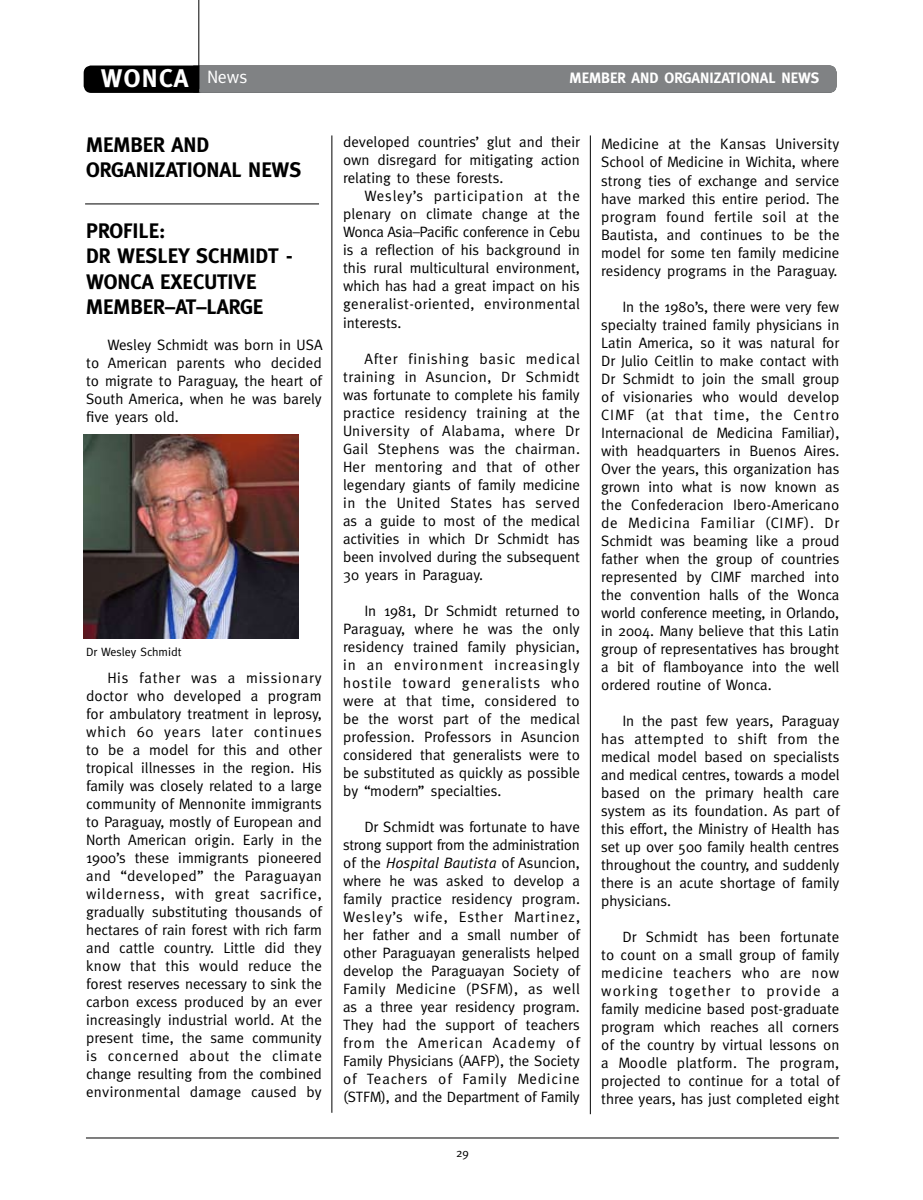
<style>
.page{position:relative;width:923px;height:1200px;background:#fff}
.page>*{position:absolute;margin:0;border:0;box-sizing:border-box;transform-origin:0 0}
.t1{font:700 25.5px "Meta";color:#fff}
.t2{font:700 21px/25.2px "Meta";color:#000}
.t3{font:15px/18px "Meta";color:#000;text-align:justify}
.t4{font:700 15px "Meta";color:#fff}
.t5{font:12px "Meta";color:#000}
.s1{font-style:italic}
</style>
<div class="page">
<hr style="left:331px;top:135px;width:1px;height:977px;background:#000">
<hr style="left:590px;top:135px;width:1px;height:978px;background:#000">
<div style="left:84px;top:66px;width:751px;height:26px;background:#000;border-radius:7px"></div>
<div style="left:84px;top:65px;width:752px;height:28px;border:2px solid #000;border-radius:7px"></div>
<div style="left:195px;top:65px;width:641px;height:28px;background:#808284;border-radius:7px"></div>
<div style="left:193px;top:66px;width:6px;height:26px;background:#000"></div>
<hr style="left:198px;top:0;width:1px;height:89px;background:#000">
<hr style="left:86px;top:1137px;width:753px;height:1px;background:#000">
<hr style="left:85px;top:203px;width:234px;height:1px;background:#000">
<img style="left:84px;top:434px;width:214px;height:204px">
<h1 class="t1" style="left:101px;top:64px;width:148px">WONCA <sup>News</sup></h1>
<p class="t4" style="left:569px;top:69px;width:12px">MEM</p>
<p class="t4" style="left:601px;top:69px;width:219px">BER AND ORGANIZATIONAL NEWS</p>
<h2 class="t2" style="left:86px;top:132px;width:216px;text-indent:44px">BER AND<br>ORGANIZATIONAL NEWS</h2>
<h2 class="t2" style="left:86px;top:132px;width:16px">MEM</h2>
<h2 class="t2" style="left:86px;top:218px;width:208px">PROFI LE:<br>DR WESLEY SCHMIDT -<br>WONCA EXECUTIVE<br>MEMBER–AT–LARG E</h2>
<p class="t3" style="left:86px;top:335px;width:238px;text-indent:21px">Wesley Schmidt was born in USA to American parents who decided to migrate to Paraguay, the heart of South America, when he was barely five years old.</p>
<p class="t5" style="left:86px;top:645px;width:97px">Dr Wesley Schmidt</p>
<p class="t3" style="left:86px;top:668px;width:237px;text-indent:21px">His father was a missionary doctor who developed a program for ambulatory treatment in leprosy, which 60 years later continues to be a model for this and other tropical illnesses in the region. His family was closely related to a large community of Mennonite immigrants to Paraguay, mostly of European and North American origin. Early in the 1900’s these immigrants pioneered and “developed” the Paraguayan wilderness, with great sacrifice, gradually substituting thousands of hectares of rain forest with rich farm and cattle country. Little did they know that this would reduce the forest reserves necessary to sink the carbon excess produced by an ever increasingly industrial world. At the present time, the same community is concerned about the climate change resulting from the combined environmental damage caused by</p>
<p class="t3" style="left:343px;top:133px;width:238px">developed countries’ glut and their own disregard for mitigating action relating to these forests.</p>
<p class="t3" style="left:343px;top:187px;width:238px;text-indent:21px">Wesley’s participation at the plenary on climate change at the Wonca Asia–Pacific conference in Cebu is a reflection of his background in this rural multicultural environment, which has had a great impact on his generalist-oriented, environmental interests.</p>
<p class="t3" style="left:343px;top:349px;width:238px;text-indent:21px">After finishing basic medical training in Asuncion, Dr Schmidt was fortunate to complete his family practice residency training at the University of Alabama, where Dr Gail Stephens was the chairman.<br>Her mentoring and that of other legendary giants of family medicine in the United States has served as a guide to most of the medical activities in which Dr Schmidt has been involved during the subsequent 30 years in Paraguay.</p>
<p class="t3" style="left:343px;top:601px;width:238px;text-indent:21px">In 1981, Dr Schmidt returned to Paraguay, where he was the only residency trained family physician, in an environment increasingly hostile toward generalists who were at that time, considered to be the worst part of the medical profession. Professors in Asuncion considered that generalists were to be substituted as quickly as possible by “modern” specialties.</p>
<p class="t3" style="left:343px;top:817px;width:238px;text-indent:21px">Dr Schmidt was fortunate to have strong support from the administration of the <span class="s1">Hospital Bautista</span> of Asuncion, where he was asked to develop a family practice residency program.<br>Wesley’s wife, Esther Martinez, her father and a small number of other Paraguayan generalists helped develop the Paraguayan Society of Family Medicine (PSFM), as well as a three year residency program.<br>They had the support of teachers from the American Academy of Family Physicians (AAFP), the Society of Teachers of Family Medicine (STFM), and the Department of Family</p>
<p class="t5" style="left:456px;top:1145px;width:14px">29</p>
<p class="t3" style="left:601px;top:135px;width:240px">Medicine at the Kansas University School of Medicine in Wichita, where strong ties of exchange and service have marked this entire period. The program found fertile soil at the Bautista, and continues to be the model for some ten family medicine residency programs in the Paraguay.</p>
<p class="t3" style="left:601px;top:297px;width:240px;text-indent:21px">In the 1980’s, there were very few specialty trained family physicians in Latin America, so it was natural for Dr Julio Ceitlin to make contact with Dr Schmidt to join the small group of visionaries who would develop CIMF (at that time, the Centro Internacional de Medicina Familiar), with headquarters in Buenos Aires.<br>Over the years, this organization has grown into what is now known as the Confederacion Ibero-Americano de Medicina Familiar (CIMF). Dr Schmidt was beaming like a proud father when the group of countries represented by CIMF marched into the convention halls of the Wonca world conference meeting, in Orlando, in 2004. Many believe that this Latin group of representatives has brought a bit of flamboyance into the well ordered routine of Wonca.</p>
<p class="t3" style="left:601px;top:711px;width:240px;text-indent:21px">In the past few years, Paraguay has attempted to shift from the medical model based on specialists and medical centres, towards a model based on the primary health care system as its foundation. As part of this effort, the Ministry of Health has set up over 500 family health centres throughout the country, and suddenly there is an acute shortage of family physicians.</p>
<p class="t3" style="left:601px;top:927px;width:240px;text-indent:21px">Dr Schmidt has been fortunate to count on a small group of family medicine teachers who are now working together to provide a family medicine based post-graduate program which reaches all corners of the country by virtual lessons on a Moodle platform. The program, projected to continue for a total of three years, has just completed eight</p>
</div>
